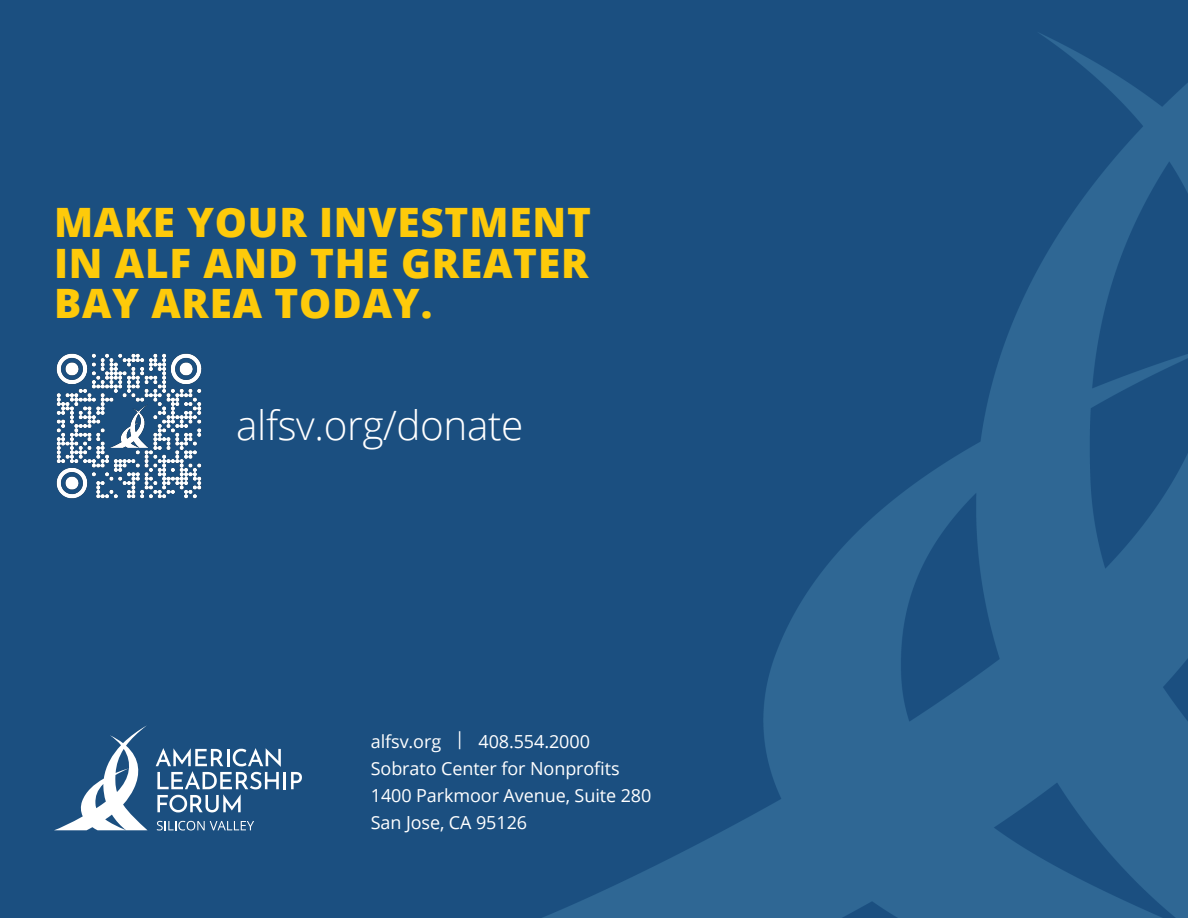
<style>
.page{position:relative;width:1188px;height:918px;background:#1b4f80}
.page>*{position:absolute;margin:0;border:0;box-sizing:border-box;transform-origin:0 0}
.t1{font:800 40.5px/40.5px "Open Sans";letter-spacing:.02em;color:#feca0a;text-align:justify}
.t2{font:300 40.5px "Open Sans";letter-spacing:-.01em;color:#fff}
.t3{font:18px "Open Sans";letter-spacing:-.005em;color:#fff}
</style>
<div class="page">
<img style="left:542px;top:33px;width:646px;height:885px">
<svg style="left:55px;top:725px;width:92px;height:105px"></svg>
<svg style="left:156px;top:748px;width:146px;height:64px"></svg>
<svg style="left:157px;top:821px;width:97px;height:10px"></svg>
<img style="left:56px;top:353px;width:146px;height:146px">
<p class="t1" style="left:54px;top:200px;width:538px">MAKE YOUR INVESTMENT IN ALF AND THE GREATER BAY AREA TODAY.</p>
<p class="t2" style="left:236px;top:397px;width:289px">alfsv.org/donate</p>
<p class="t3" style="left:371px;top:729px;width:221px">alfsv.org | 408.554.2000</p>
<p class="t3" style="left:371px;top:756px;width:250px">Sobrato Center for Nonprofits</p>
<p class="t3" style="left:371px;top:783px;width:282px">1400 Parkmoor Avenue, Suite 280</p>
<p class="t3" style="left:371px;top:810px;width:158px">San Jose, CA 95126</p>
</div>
